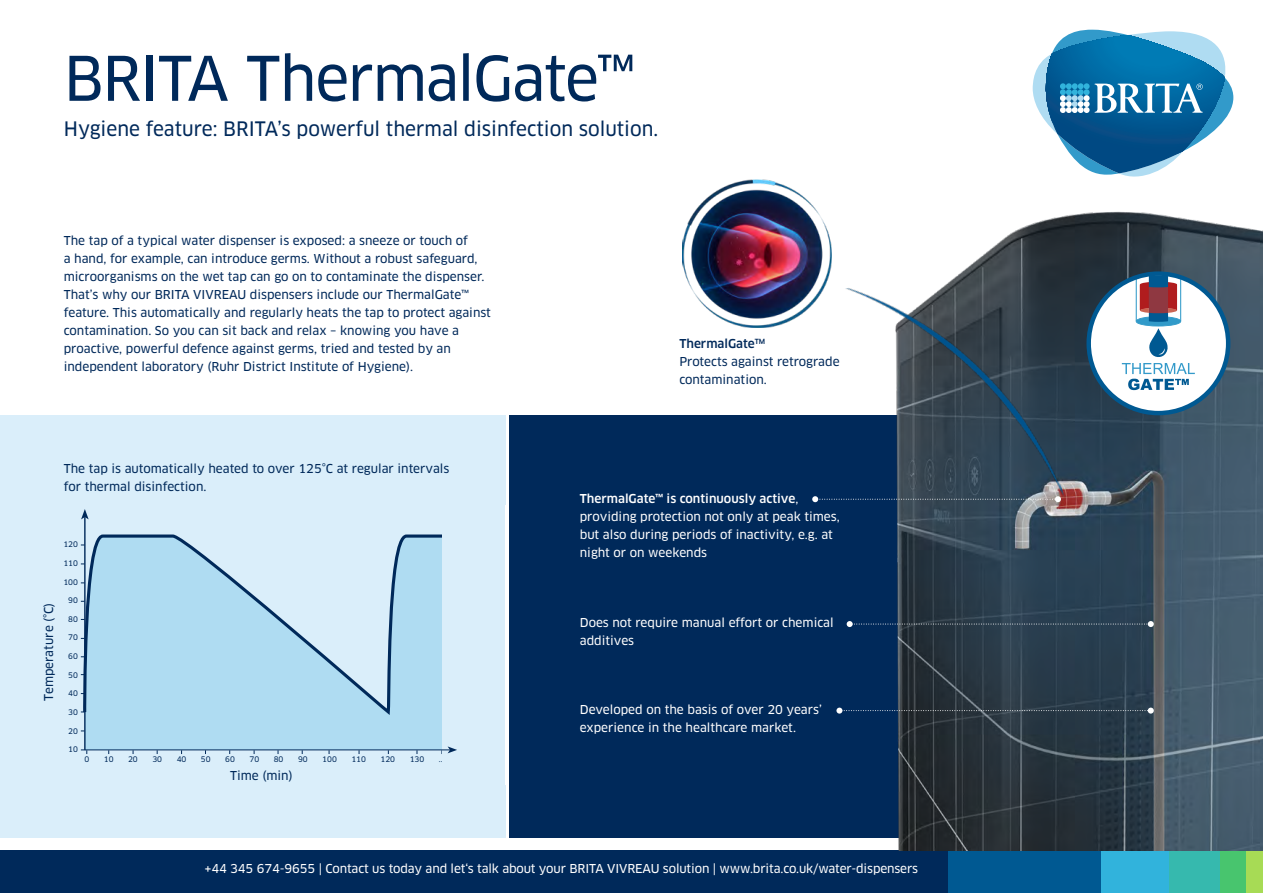
<style>
.page{position:relative;width:1263px;height:893px;background:#fff}
.page>*{position:absolute;margin:0;border:0;box-sizing:border-box;transform-origin:0 0}
.t1{font:60px "Clan Pro News";letter-spacing:-.025em;color:#00295a}
.t2{font:19.5px "Clan Pro News";color:#00295a}
.Copy{font:12px/18px "Clan Pro News";color:#00295a}
.t3{font:12px/18px "Clan Pro News";color:#fff}
.Copy-2{font:7.5px "Clan Pro News";color:#00295a}
.s1{font-family:"Clan Pro";font-weight:500}
</style>
<div class="page">
<div style="left:0;top:415px;width:505px;height:423px;background:#daeefa"></div>
<div style="left:0;top:850px;width:948px;height:43px;background:#00295a"></div>
<div style="left:948px;top:850px;width:153px;height:43px;background:#005992"></div>
<div style="left:1101px;top:850px;width:68px;height:43px;background:#31b3dc"></div>
<div style="left:1169px;top:850px;width:51px;height:43px;background:#36b9ae"></div>
<div style="left:1220px;top:850px;width:26px;height:43px;background:#48c56e"></div>
<div style="left:1246px;top:850px;width:17px;height:43px;background:#a7db55"></div>
<div style="left:86px;top:724px;width:356px;height:27px;background:#afdcf2"></div>
<svg style="left:82px;top:534px;width:360px;height:190px"></svg>
<hr style="left:84px;top:517px;width:2px;height:233px;background:#00295a">
<svg style="left:81px;top:509px;width:8px;height:10px"></svg>
<svg style="left:81px;top:749px;width:6px;height:5px"></svg>
<hr style="left:85px;top:749px;width:365px;height:1px;background:#00295a">
<svg style="left:448px;top:746px;width:9px;height:8px"></svg>
<svg style="left:1033px;top:30px;width:200px;height:147px"></svg>
<div style="left:509px;top:415px;width:754px;height:423px;background:#00295a"></div>
<img style="left:897px;top:211px;width:366px;height:639px">
<img style="left:682px;top:180px;width:149px;height:148px">
<img style="left:845px;top:244px;width:221px;height:303px">
<svg style="left:812px;top:496px;width:249px;height:6px"></svg>
<svg style="left:847px;top:621px;width:307px;height:6px"></svg>
<svg style="left:836px;top:708px;width:318px;height:6px"></svg>
<svg style="left:1086px;top:271px;width:144px;height:144px"></svg>
<p class="t1" style="left:64px;top:43px;width:573px">BRITA ThermalGate™</p>
<p class="t2" style="left:64px;top:117px;width:596px">Hygiene feature: BRITA’s powerful thermal disinfection solution.</p>
<p class="Copy" style="left:64px;top:231px;width:429px">The tap of a typical water dispenser is exposed: a sneeze or touch of<br>a hand, for example, can introduce germs. Without a robust safeguard, microorganisms on the wet tap can go on to contaminate the dispenser.<br>That’s why our BRITA VIVREAU dispensers include our ThermalGate™ feature. This automatically and regularly heats the tap to protect against contamination. So you can sit back and relax – knowing you have a proactive, powerful defence against germs, tried and tested by an independent laboratory (Ruhr District Institute of Hygiene).</p>
<p class="Copy" style="left:64px;top:460px;width:387px">The tap is automatically heated to over 125°C at regular intervals for thermal disinfection.</p>
<p class="Copy" style="left:40px;top:700px;width:99px;rotate:-90deg">Temperature (°C)</p>
<p class="Copy-2" style="left:63px;top:540px;width:16px">120</p>
<p class="Copy-2" style="left:63px;top:559px;width:16px">110</p>
<p class="Copy-2" style="left:63px;top:577px;width:16px">100</p>
<p class="Copy-2" style="left:68px;top:596px;width:11px">90</p>
<p class="Copy-2" style="left:68px;top:615px;width:11px">80</p>
<p class="Copy-2" style="left:68px;top:633px;width:11px">70</p>
<p class="Copy-2" style="left:68px;top:652px;width:11px">60</p>
<p class="Copy-2" style="left:68px;top:670px;width:11px">50</p>
<p class="Copy-2" style="left:68px;top:689px;width:11px">40</p>
<p class="Copy-2" style="left:68px;top:708px;width:11px">30</p>
<p class="Copy-2" style="left:68px;top:726px;width:11px">20</p>
<p class="Copy-2" style="left:68px;top:745px;width:11px">10</p>
<p class="Copy-2" style="left:84px;top:755px;width:6px">0</p>
<p class="Copy-2" style="left:104px;top:755px;width:11px">10</p>
<p class="Copy-2" style="left:128px;top:755px;width:11px">20</p>
<p class="Copy-2" style="left:152px;top:755px;width:11px">30</p>
<p class="Copy-2" style="left:177px;top:755px;width:11px">40</p>
<p class="Copy-2" style="left:201px;top:755px;width:11px">50</p>
<p class="Copy-2" style="left:225px;top:755px;width:11px">60</p>
<p class="Copy-2" style="left:249px;top:755px;width:11px">70</p>
<p class="Copy-2" style="left:274px;top:755px;width:11px">80</p>
<p class="Copy-2" style="left:298px;top:755px;width:11px">90</p>
<p class="Copy-2" style="left:322px;top:755px;width:16px">100</p>
<p class="Copy-2" style="left:351px;top:755px;width:16px">110</p>
<p class="Copy-2" style="left:381px;top:755px;width:16px">120</p>
<p class="Copy-2" style="left:410px;top:755px;width:16px">130</p>
<p class="Copy-2" style="left:439px;top:755px;width:7px">...</p>
<p class="Copy" style="left:230px;top:766px;width:64px">Time (min)</p>
<p class="Copy" style="left:679px;top:334px;width:162px"><span class="s1">ThermalGate</span><sup>TM<br></sup>Protects against retrograde contamination.</p>
<p class="t3" style="left:580px;top:490px;width:261px"><span class="s1">ThermalGate™ is continuously active</span>, providing protection not only at peak times, but also during periods of inactivity, e.g. at night or on weekends</p>
<p class="t3" style="left:580px;top:614px;width:255px">Does not require manual effort or chemical additives</p>
<p class="t3" style="left:580px;top:701px;width:244px">Developed on the basis of over 20 years’ experience in the healthcare market.</p>
<p class="t3" style="left:204px;top:859px;width:715px">+44 345 674-9655 | Contact us today and let‘s talk about your BRITA VIVREAU solution | www.brita.co.uk/water-dispensers</p>
</div>
